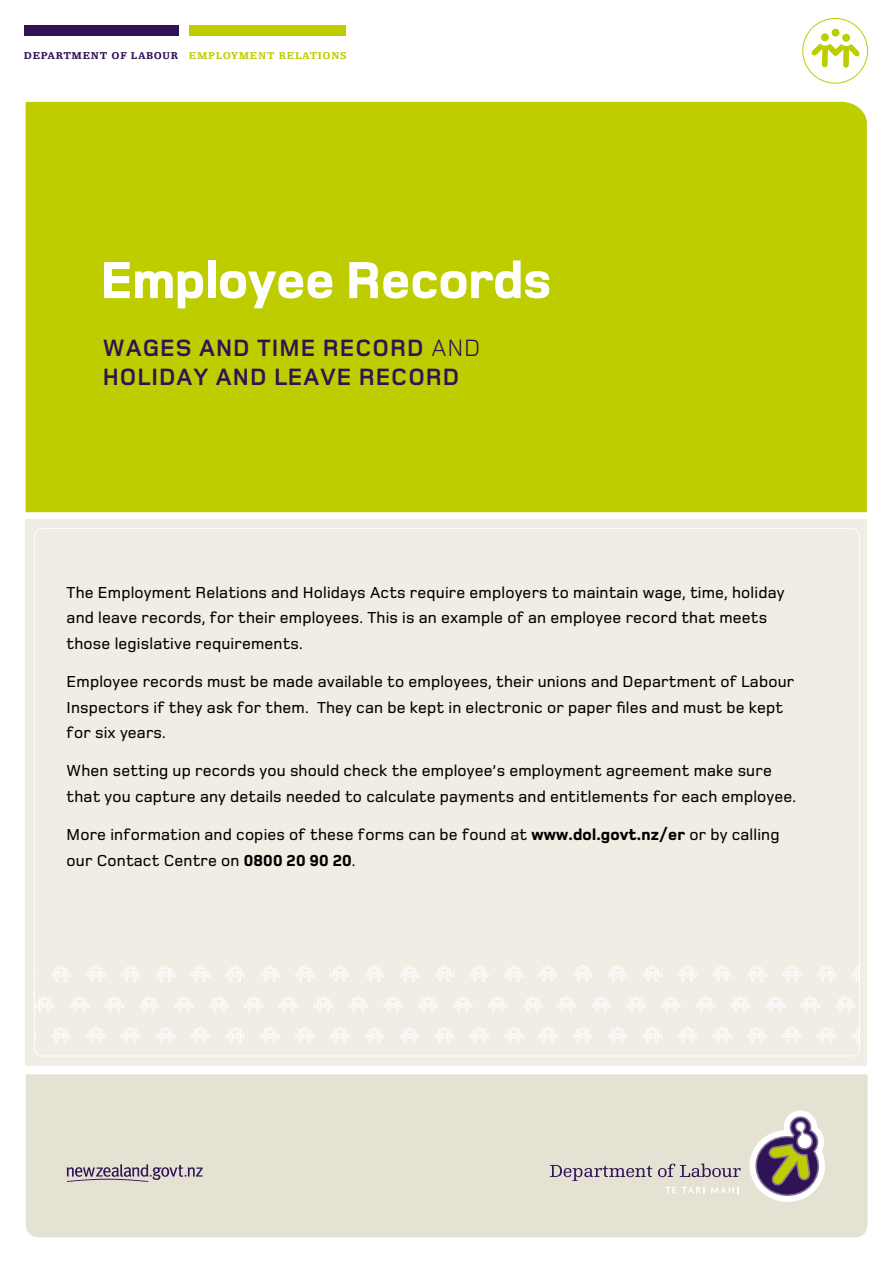
<style>
.page{position:relative;width:893px;height:1263px;background:#fff}
.page>*{position:absolute;margin:0;border:0;box-sizing:border-box;transform-origin:0 0}
.t1{font:800 54px "Foundry Monoline";letter-spacing:-.01em;color:#fff}
.t2{font:700 24.45px/29.4px "Foundry Monoline";letter-spacing:.04em;color:#2f1354}
.t3{font:500 16.5px/25.5px "Foundry Monoline";letter-spacing:.01em;color:#000}
.t4{font:900 10.5px "Egyptienne FLT";letter-spacing:.06em;color:#bdcd00}
.s1{color:#2f1354}
.s2{font-weight:400}
.s3{font-weight:800}
</style>
<div class="page">
<div style="left:26px;top:519px;width:841px;height:547px;background:#efede4"></div>
<div style="left:26px;top:102px;width:841px;height:410px;background:#bdcd00"></div>
<div style="left:26px;top:1074px;width:841px;height:163px;background:#e4e2d2"></div>
<div style="left:189px;top:25px;width:157px;height:11px;background:#bdcd00"></div>
<div style="left:24px;top:25px;width:154px;height:11px;background:#2f1354"></div>
<svg style="left:67px;top:1164px;width:136px;height:18px;background:#b4abb0"></svg>
<svg style="left:51px;top:1027px;width:20px;height:16px"></svg>
<svg style="left:86px;top:1027px;width:20px;height:16px"></svg>
<svg style="left:121px;top:1027px;width:20px;height:16px"></svg>
<svg style="left:156px;top:1027px;width:20px;height:16px"></svg>
<svg style="left:190px;top:1027px;width:20px;height:16px"></svg>
<svg style="left:330px;top:1027px;width:20px;height:16px"></svg>
<svg style="left:434px;top:1027px;width:20px;height:16px"></svg>
<svg style="left:469px;top:1027px;width:20px;height:16px"></svg>
<svg style="left:504px;top:1027px;width:20px;height:16px"></svg>
<svg style="left:260px;top:1027px;width:20px;height:16px"></svg>
<svg style="left:365px;top:1027px;width:20px;height:16px"></svg>
<svg style="left:400px;top:1027px;width:20px;height:16px"></svg>
<svg style="left:225px;top:1027px;width:20px;height:16px"></svg>
<svg style="left:295px;top:1027px;width:20px;height:16px"></svg>
<svg style="left:573px;top:1027px;width:20px;height:16px"></svg>
<svg style="left:642px;top:1027px;width:20px;height:16px"></svg>
<svg style="left:538px;top:1027px;width:20px;height:16px"></svg>
<svg style="left:677px;top:1027px;width:20px;height:16px"></svg>
<svg style="left:712px;top:1027px;width:20px;height:16px"></svg>
<svg style="left:747px;top:1027px;width:20px;height:16px"></svg>
<svg style="left:782px;top:1027px;width:20px;height:16px"></svg>
<svg style="left:852px;top:1028px;width:6px;height:15px"></svg>
<svg style="left:608px;top:1027px;width:20px;height:16px"></svg>
<svg style="left:817px;top:1027px;width:20px;height:16px"></svg>
<svg style="left:104px;top:996px;width:20px;height:16px"></svg>
<svg style="left:209px;top:996px;width:20px;height:16px"></svg>
<svg style="left:244px;top:996px;width:20px;height:16px"></svg>
<svg style="left:279px;top:996px;width:20px;height:16px"></svg>
<svg style="left:383px;top:996px;width:20px;height:16px"></svg>
<svg style="left:453px;top:996px;width:20px;height:16px"></svg>
<svg style="left:86px;top:965px;width:20px;height:16px"></svg>
<svg style="left:260px;top:965px;width:20px;height:16px"></svg>
<svg style="left:330px;top:965px;width:20px;height:16px"></svg>
<svg style="left:365px;top:965px;width:20px;height:16px"></svg>
<svg style="left:400px;top:965px;width:20px;height:16px"></svg>
<svg style="left:469px;top:965px;width:20px;height:16px"></svg>
<svg style="left:504px;top:965px;width:20px;height:16px"></svg>
<svg style="left:36px;top:996px;width:19px;height:16px"></svg>
<svg style="left:69px;top:996px;width:20px;height:16px"></svg>
<svg style="left:139px;top:996px;width:20px;height:16px"></svg>
<svg style="left:174px;top:996px;width:20px;height:16px"></svg>
<svg style="left:488px;top:996px;width:20px;height:16px"></svg>
<svg style="left:121px;top:965px;width:20px;height:16px"></svg>
<svg style="left:225px;top:965px;width:20px;height:16px"></svg>
<svg style="left:295px;top:965px;width:20px;height:16px"></svg>
<svg style="left:434px;top:965px;width:20px;height:16px"></svg>
<svg style="left:313px;top:996px;width:20px;height:16px"></svg>
<svg style="left:348px;top:996px;width:20px;height:16px"></svg>
<svg style="left:418px;top:996px;width:20px;height:16px"></svg>
<svg style="left:51px;top:965px;width:20px;height:16px"></svg>
<svg style="left:156px;top:965px;width:20px;height:16px"></svg>
<svg style="left:190px;top:965px;width:20px;height:16px"></svg>
<svg style="left:538px;top:965px;width:20px;height:16px"></svg>
<svg style="left:556px;top:996px;width:20px;height:16px"></svg>
<svg style="left:523px;top:996px;width:20px;height:16px"></svg>
<svg style="left:591px;top:996px;width:20px;height:16px"></svg>
<svg style="left:696px;top:996px;width:20px;height:16px"></svg>
<svg style="left:800px;top:996px;width:20px;height:16px"></svg>
<svg style="left:835px;top:996px;width:20px;height:16px"></svg>
<svg style="left:608px;top:965px;width:20px;height:16px"></svg>
<svg style="left:677px;top:965px;width:20px;height:16px"></svg>
<svg style="left:852px;top:967px;width:6px;height:14px"></svg>
<svg style="left:626px;top:996px;width:20px;height:16px"></svg>
<svg style="left:661px;top:996px;width:20px;height:16px"></svg>
<svg style="left:731px;top:996px;width:20px;height:16px"></svg>
<svg style="left:765px;top:996px;width:20px;height:16px"></svg>
<svg style="left:573px;top:965px;width:20px;height:16px"></svg>
<svg style="left:712px;top:965px;width:20px;height:16px"></svg>
<svg style="left:817px;top:965px;width:20px;height:16px"></svg>
<svg style="left:642px;top:965px;width:20px;height:16px"></svg>
<svg style="left:747px;top:965px;width:20px;height:16px"></svg>
<svg style="left:782px;top:965px;width:20px;height:16px"></svg>
<div style="left:802px;top:18px;width:66px;height:66px;border:1px solid #bdcd00;border-radius:50%"></div>
<svg style="left:811px;top:29px;width:49px;height:39px"></svg>
<svg style="left:748px;top:1108px;width:78px;height:95px"></svg>
<svg style="left:658px;top:1163px;width:83px;height:14px"></svg>
<svg style="left:550px;top:1165px;width:102px;height:16px;background:#bab2b4"></svg>
<svg style="left:665px;top:1187px;width:11px;height:6px"></svg>
<svg style="left:682px;top:1187px;width:23px;height:6px"></svg>
<svg style="left:711px;top:1187px;width:28px;height:6px"></svg>
<p class="t4" style="left:24px;top:50px;width:324px"><span class="s1">DEPARTMENT OF LABOUR</span> EMPLOYMENT RELATIONS</p>
<h1 class="t1" style="left:100px;top:250px;width:453px">Employee Records</h1>
<h2 class="t2" style="left:103px;top:333px;width:379px">WAGES AND TIME RECORD <span class="s2">AND<br></span>HOLIDAY AND</h2>
<h2 class="t2" style="left:274px;top:362px;width:16px">LEA</h2>
<h2 class="t2" style="left:320px;top:362px;width:122px">VE RECORD</h2>
<p class="t3" style="left:67px;top:579px;width:719px">The Employment Relations and Holidays Acts require employers to maintain wage, time, holiday and leave records, for their employees. This is an example of an employee record that meets those legislative requirements.</p>
<p class="t3" style="left:67px;top:669px;width:729px">Employee records must be made available to employees, their unions and Department of Labour<br>Inspectors if they ask for them. They can be kept in electronic or paper files and must be kept for six years.</p>
<p class="t3" style="left:67px;top:758px;width:731px">When setting up records you should check the employee’s employment agreement make sure that you capture any details needed to calculate payments and entitlements for each employee.</p>
<p class="t3" style="left:67px;top:822px;width:714px">More information and copies of these forms can be found at <span class="s3">www.dol.govt.nz/er</span> or by calling our Contact Centre on <span class="s3">0800 20 90 20</span>.</p>
</div>
